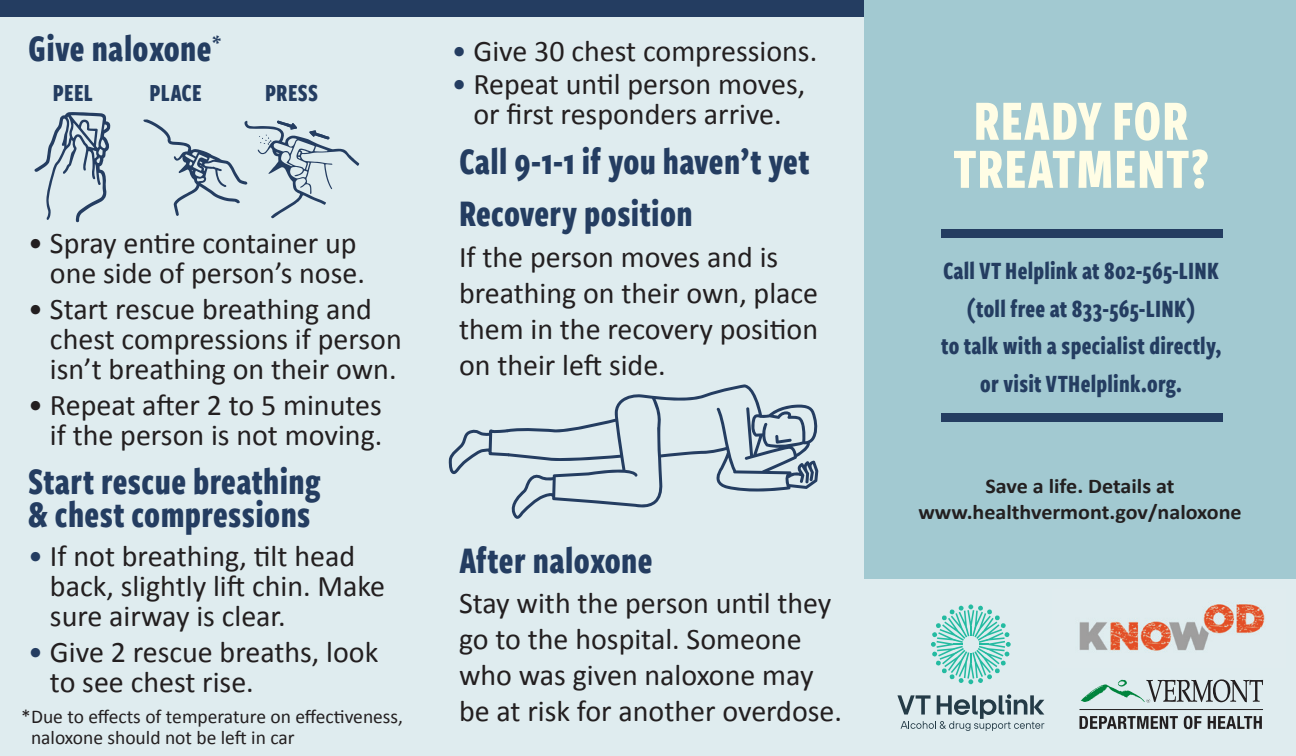
<style>
.page{position:relative;width:1296px;height:756px;background:#fff}
.page>*{position:absolute;margin:0;border:0;box-sizing:border-box;transform-origin:0 0}
.t1{font:700 59.1px/48px "Freight Sans Cmp Pro";letter-spacing:.01em;color:#fffde5;text-align:center}
.t2{font:700 39px/33px "Freight Sans Cmp Pro";letter-spacing:.01em;color:#243d61}
.t3{font:30px/30px "Calibri";color:#231f20}
.t4{font:700 25.8px/37.5px "Freight Sans Cmp Pro";letter-spacing:.01em;color:#243d61;text-align:center}
.t5{font:700 25.5px "Freight Sans Cmp Pro";letter-spacing:.01em;color:#243d61}
.t6{font:700 21px/25.5px "Calibri";color:#231f20;text-align:center;scale:1.05 1}
.t7{font:19.5px "Calibri";color:#231f20}
.s1{color:#243d61}
</style>
<div class="page">
<div style="left:0;top:0;width:432px;height:756px;background:#dfecef"></div>
<div style="left:432px;top:0;width:432px;height:756px;background:#dfecef"></div>
<svg style="left:511px;top:384px;width:307px;height:135px"></svg>
<svg style="left:775px;top:435px;width:17px;height:9px"></svg>
<svg style="left:448px;top:428px;width:64px;height:48px"></svg>
<div style="left:864px;top:0;width:432px;height:756px;background:#a2c9d1"></div>
<div style="left:941px;top:230px;width:282px;height:8px;background:#243d61"></div>
<div style="left:941px;top:413px;width:282px;height:9px;background:#243d61"></div>
<div style="left:0;top:0;width:864px;height:16px;background:#243d61"></div>
<svg style="left:34px;top:112px;width:76px;height:110px"></svg>
<svg style="left:143px;top:119px;width:217px;height:100px"></svg>
<div style="left:864px;top:580px;width:432px;height:176px;background:#dfecef"></div>
<svg style="left:1081px;top:679px;width:182px;height:24px"></svg>
<hr style="left:1080px;top:709px;width:183px;height:1px;background:#231f20">
<svg style="left:1080px;top:716px;width:98px;height:13px"></svg>
<div style="left:1184px;top:716px;width:8px;height:13px;background:#231f20;border-radius:50%"></div>
<svg style="left:1186px;top:716px;width:16px;height:13px"></svg>
<svg style="left:1208px;top:716px;width:54px;height:13px"></svg>
<img style="left:1079px;top:604px;width:186px;height:47px">
<svg style="left:931px;top:604px;width:80px;height:80px"></svg>
<svg style="left:897px;top:694px;width:147px;height:37px"></svg>
<h2 class="t2" style="left:28px;top:31px;width:194px">Give naloxone<sup>*</sup></h2>
<p class="t5" style="left:53px;top:75px;width:41px">PEEL</p>
<p class="t5" style="left:150px;top:75px;width:53px">PLACE</p>
<p class="t5" style="left:265px;top:75px;width:55px">PRESS</p>
<p class="t3" style="left:28px;top:227px;width:338px;text-align:right">• Spray entire container up one side of person’s nose.</p>
<p class="t3" style="left:50px;top:293px;width:353px;text-indent:-22px">• Start rescue breathing and chest compressions if person isn’t breathing on their own.</p>
<p class="t3" style="left:28px;top:389px;width:356px;text-align:right">• Repeat after 2 to 5 minutes if the person is not moving.</p>
<h2 class="t2" style="left:28px;top:464px;width:294px">Start rescue breathing &amp; chest compressions</h2>
<p class="t3" style="left:50px;top:540px;width:337px;text-indent:-22px"><span class="s1">•</span> If not breathing, tilt head back, slightly lift chin. Make sure airway is clear.</p>
<p class="t3" style="left:50px;top:636px;width:330px;text-indent:-22px"><span class="s1">•</span> Give 2 rescue breaths, look to see chest rise.</p>
<p class="t3" style="left:452px;top:35px;width:367px"><span class="s1">•</span> Give 30 chest compressions.</p>
<p class="t3" style="left:452px;top:68px;width:355px;text-align:center"><span class="s1">•</span> Repeat until person moves, or first responders arrive.</p>
<h2 class="t2" style="left:459px;top:134px;width:352px;line-height:52.2px">Call 9-1-1 if you haven’t yet<br>Recovery position</h2>
<p class="t3" style="left:459px;top:238px;width:361px;line-height:36px">If the person moves and is breathing on their own, place them in the recovery position on their left side.</p>
<h2 class="t2" style="left:459px;top:542px;width:195px">After naloxone</h2>
<p class="t3" style="left:459px;top:584px;width:374px;line-height:36px">Stay with the person until they go to the hospital. Someone who was given naloxone may</p>
<p class="t7" style="left:21px;top:703px;width:383px">* Due to effects of temperature on effectiveness,</p>
<p class="t3" style="left:459px;top:695px;width:385px">be at risk for another overdose.</p>
<p class="t7" style="left:31px;top:724px;width:265px">naloxone should not be left in car</p>
<h1 class="t1" style="left:953px;top:95px;width:257px">READY FOR<br>TREATMENT?</h1>
<p class="t4" style="left:941px;top:251px;width:282px">Call VT Helplink at 802-565-LINK (toll free at 833-565-LINK)<br>to talk with a specialist directly, or visit VTHelplink.org.</p>
<p class="t6" style="left:918px;top:473px;width:309px">Save a life. Details at www.healthvermont.gov/naloxone</p>
</div>
